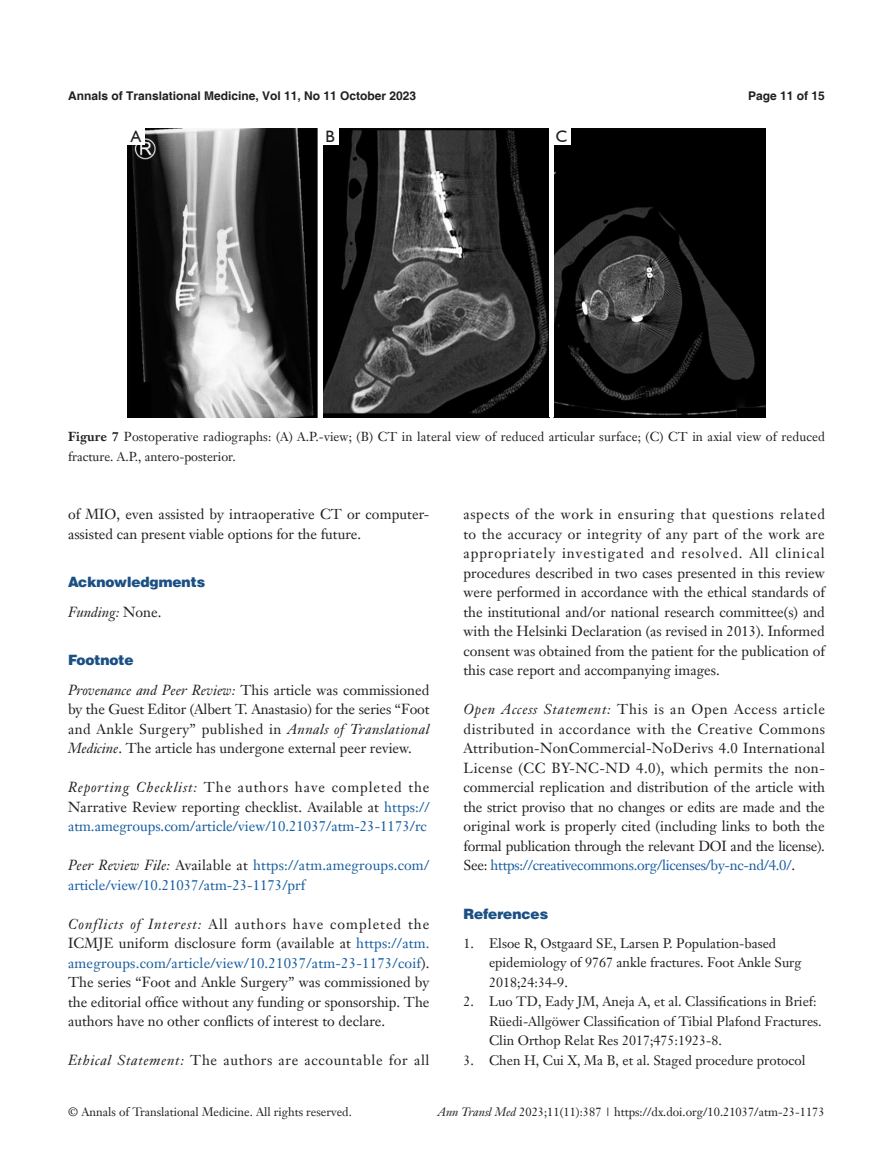
<style>
.page{position:relative;width:893px;height:1170px;background:#fff}
.page>*{position:absolute;margin:0;border:0;box-sizing:border-box;transform-origin:0 0}
.t1{font:16.5px "Humanist 521 BT";color:#231f20}
.t2{font:14.25px/19.5px "Janson Text LT";color:#231f20;text-align:justify}
.t3{font:14.25px/19.5px "Janson Text LT";letter-spacing:.01em;color:#175d9e}
.t4{font:14.25px "Janson Text LT";letter-spacing:.045em;color:#231f20}
.t5{font:900 14.25px "Helvetica";color:#1c5085}
.t6{font:italic 14.25px "Janson Text LT";color:#231f20}
.t7{font:13.5px/19.5px "Janson Text LT";color:#231f20}
.t8{font:12.75px/19.5px "Janson Text LT";letter-spacing:.01em;color:#231f20}
.t9{font:12px "Janson Text LT";color:#231f20}
.t10{font:700 12px "Helvetica";color:#231f20}
.s1{font-weight:700}
.s2{font-style:normal}
.s3{font-style:italic}
.s4{color:#175d9e}
.s5{font-style:italic;color:#231f20}
.s6{color:#231f20}
</style>
<div class="page">
<img style="left:128px;top:128px;width:637px;height:289px">
<hr style="left:318px;top:128px;width:4px;height:289px;background:#fff">
<hr style="left:549px;top:128px;width:4px;height:289px;background:#fff">
<div style="left:127px;top:128px;width:17px;height:17px;background:#fff"></div>
<div style="left:322px;top:128px;width:17px;height:17px;background:#fff"></div>
<div style="left:553px;top:128px;width:17px;height:17px;background:#fff"></div>
<p class="t10" style="left:68px;top:88px;width:350px">Annals of Translational Medicine, Vol 11, No 11 October 2023</p>
<p class="t10" style="left:748px;top:88px;width:78px">Page 11 of 15</p>
<p class="t1" style="left:131px;top:126px;width:12px">A</p>
<p class="t1" style="left:326px;top:126px;width:11px">B</p>
<p class="t1" style="left:556px;top:126px;width:13px">C</p>
<p class="t8" style="left:68px;top:427px;width:758px"><span class="s1">Figure 7</span> Postoperative radiographs: (A) A.P.-view; (B) CT in lateral view of reduced articular surface; (C) CT in axial view of reduced fracture. A.P., antero-posterior.</p>
<p class="t2" style="left:68px;top:504px;width:363px">of MIO, even assisted by intraoperative CT or computer&shy;assisted can present viable options for the future.</p>
<p class="t5" style="left:68px;top:573px;width:139px">Acknowledgments</p>
<p class="t6" style="left:68px;top:603px;width:95px">Funding: <span class="s2">None.</span></p>
<p class="t5" style="left:68px;top:651px;width:67px">Footnote</p>
<p class="t2" style="left:68px;top:679px;width:363px"><span class="s3">Provenance and Peer Review:</span> This article was commissioned by the Guest Editor (Albert T. Anastasio) for the series “Foot and Ankle Surgery” published in <span class="s3">Annals of Translational Medicine</span>. The article has undergone external peer review.</p>
<p class="t2" style="left:68px;top:777px;width:363px"><span class="s3">Reporting Checklist:</span> The authors have completed the Narrative Review reporting checklist. Available at <span class="s4">https:// atm.amegroups.com/article/view/10.21037/atm-23-1173/rc</span></p>
<p class="t3" style="left:68px;top:855px;width:363px"><span class="s5">Peer Review File:</span> <span class="s6">Available at</span> https://atm.amegroups.com/ article/view/10.21037/atm-23-1173/prf</p>
<p class="t2" style="left:68px;top:913px;width:363px"><span class="s3">Conflicts of Interest:</span> All authors have completed the ICMJE uniform disclosure form (available at <span class="s4">https://atm. amegroups.com/article/view/10.21037/atm-23-1173/coif</span>).<br>The series “Foot and Ankle Surgery” was commissioned by the editorial office without any funding or sponsorship. The authors have no other conflicts of interest to declare.</p>
<p class="t4" style="left:68px;top:1051px;width:363px"><span class="s3">Ethical Statement:</span> The authors are accountable for all</p>
<p class="t2" style="left:463px;top:504px;width:363px">aspects of the work in ensuring that questions related to the accuracy or integrity of any part of the work are appropriately investigated and resolved. All clinical procedures described in two cases presented in this review were performed in accordance with the ethical standards of the institutional and/or national research committee(s) and with the Helsinki Declaration (as revised in 2013). Informed consent was obtained from the patient for the publication of this case report and accompanying images.</p>
<p class="t2" style="left:463px;top:699px;width:363px"><span class="s3">Open Access Statement:</span> This is an Open Access article distributed in accordance with the Creative Commons Attribution-NonCommercial-NoDerivs 4.0 International License (CC BY-NC-ND 4.0), which permits the non&shy;commercial replication and distribution of the article with the strict proviso that no changes or edits are made and the original work is properly cited (including links to both the formal publication through the relevant DOI and the license).<br>See: <span class="s4">https://creativecommons.org/licenses/by-nc-nd/4.0/</span>.</p>
<p class="t5" style="left:463px;top:904px;width:86px">References</p>
<p class="t7" style="left:489px;top:933px;width:314px;text-indent:-26px">1. Elsoe R, Ostgaard SE, Larsen P. Population-based epidemiology of 9767 ankle fractures. Foot Ankle Surg<br>2018;24:34-9.</p>
<p class="t7" style="left:489px;top:991px;width:334px;text-indent:-26px">2. Luo TD, Eady JM, Aneja A, et al. Classifications in Brief:<br>Rüedi-Allgöwer Classification of Tibial Plafond Fractures.<br>Clin Orthop Relat Res 2017;475:1923-8.</p>
<p class="t7" style="left:463px;top:1050px;width:343px">3. Chen H, Cui X, Ma B, et al. Staged procedure protocol</p>
<p class="t9" style="left:68px;top:1104px;width:285px">© Annals of Translational Medicine. All rights reserved.</p>
<p class="t9" style="left:438px;top:1104px;width:388px"><span class="s3">Ann Transl Med</span> 2023;11(11):387 | https://dx.doi.org/10.21037/atm-23-1173</p>
</div>
